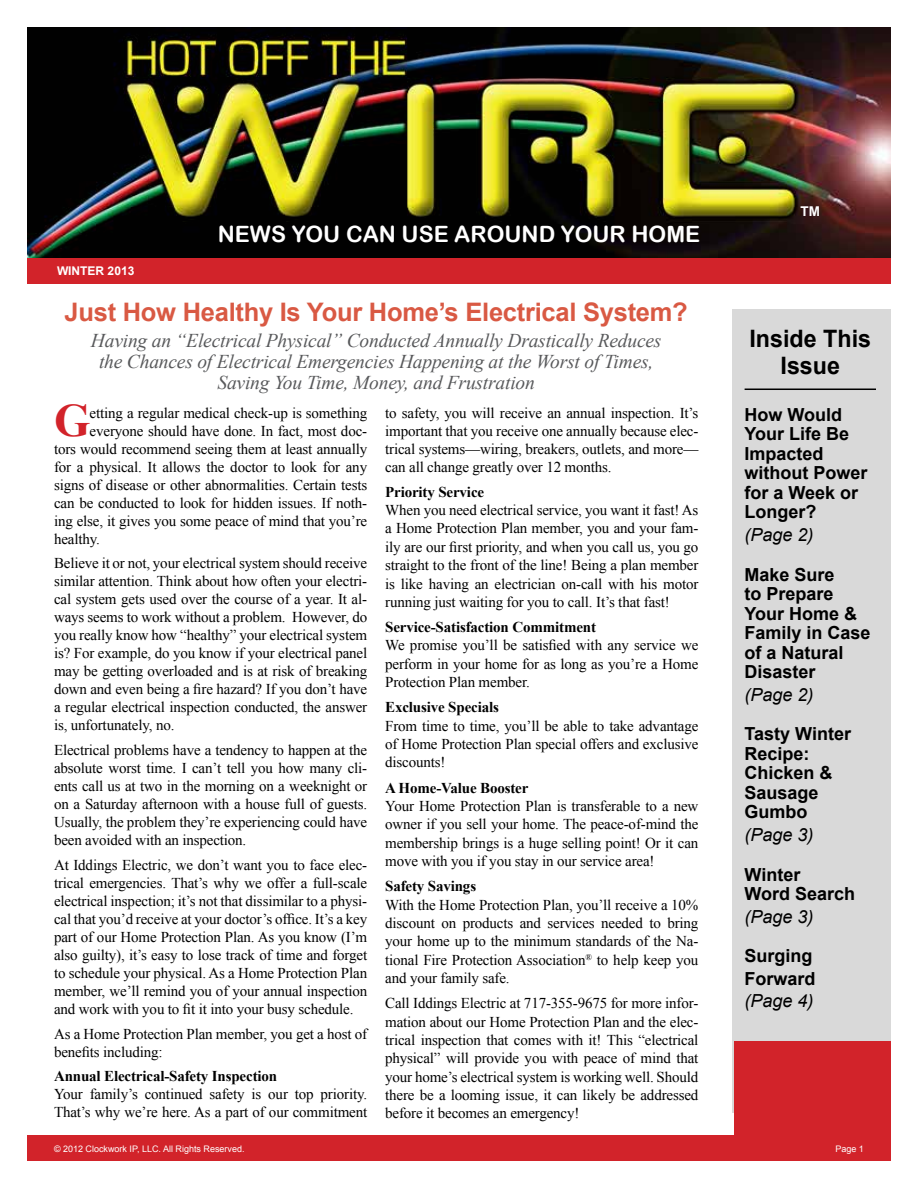
<style>
.page{position:relative;width:918px;height:1188px;background:#fff}
.page>*{position:absolute;margin:0;border:0;box-sizing:border-box;transform-origin:0 0}
.t1{font:700 46.35px "Times New Roman";color:#d2232a}
.t2{font:700 25.5px "Arial";letter-spacing:-.01em;color:#d95943}
.t3{font:700 24px/27px "Arial";color:#000;text-align:center}
.t4{font:22.5px "Arial Rounded MT Bold";color:#fff}
.t5{font:italic 19.5px/21px "Times New Roman";letter-spacing:-.01em;color:#58595b;text-align:center}
.t6{font:700 18px/19.5px "Arial";color:#000}
.t7{font:italic 18px "Arial";color:#000}
.t8{font:15px/18px "Times New Roman";letter-spacing:-.01em;color:#000;text-align:justify}
.t9{font:700 15px "Times New Roman";letter-spacing:-.01em;color:#000}
.t10{font:700 13.5px "Arial";color:#fff}
.t11{font:700 12px "Arial";color:#fff}
.t12{font:9px "Arial";color:#fff}
</style>
<div class="page">
<div style="left:27px;top:1136px;width:864px;height:25px;background:#d2232a"></div>
<div style="left:732px;top:309px;width:159px;height:803px;background:#d9d9d9"></div>
<hr style="left:745px;top:389px;width:131px;height:1px;background:#000">
<img style="left:27px;top:27px;width:864px;height:231px">
<div style="left:27px;top:258px;width:864px;height:26px;background:#d2232a"></div>
<div style="left:734px;top:1041px;width:157px;height:120px;background:#d2232a"></div>
<p class="t11" style="left:57px;top:263px;width:79px">WINTER 2013</p>
<h3 class="t4" style="left:218px;top:220px;width:484px">NEWS YOU CAN USE AROUND YOUR HOME</h3>
<h2 class="t2" style="left:65px;top:295px;width:625px">Just How Healthy Is Your Home’s Electrical System?</h2>
<h3 class="t5" style="left:91px;top:329px;width:572px">Having an “Electrical Physical” Conducted Annually Drastically Reduces the Chances of Electrical Emergencies Happening at the Worst of Times,<br>Saving You Time, Money, and Frustration</h3>
<h1 class="t1" style="left:54px;top:388px;width:38px">G</h1>
<p class="t8" style="left:90px;top:403px;width:279px">etting a regular medical check-up is something</p>
<p class="t8" style="left:90px;top:421px;width:279px">everyone should have done. In fact, most doc-</p>
<p class="t8" style="left:54px;top:439px;width:315px">tors would recommend seeing them at least annually</p>
<p class="t8" style="left:54px;top:457px;width:315px">for a physical. It allows the doctor to look for any</p>
<p class="t8" style="left:54px;top:475px;width:315px">signs of disease or other abnormalities. Certain tests</p>
<p class="t8" style="left:54px;top:493px;width:315px">can be conducted to look for hidden issues. If noth-</p>
<p class="t8" style="left:54px;top:511px;width:315px">ing else, it gives you some peace of mind that you’re</p>
<p class="t8" style="left:54px;top:529px;width:47px">healthy.</p>
<p class="t8" style="left:54px;top:554px;width:315px">Believe it or not, your electrical system should receive similar attention. Think about how often your electri&shy;cal system gets used over the course of a year. It al&shy;ways seems to work without a problem. However, do you really know how “healthy” your electrical system is? For example, do you know if your electrical panel may be getting overloaded and is at risk of breaking down and even being a fire hazard? If you don’t have a regular electrical inspection conducted, the answer is, unfortunately, no.</p>
<p class="t8" style="left:54px;top:741px;width:315px">Electrical problems have a tendency to happen at the absolute worst time. I can’t tell you how many cli&shy;ents call us at two in the morning on a weeknight or on a Saturday afternoon with a house full of guests.<br>Usually, the problem they’re experiencing could have been avoided with an inspection.</p>
<p class="t8" style="left:54px;top:856px;width:315px">At Iddings Electric, we don’t want you to face elec&shy;trical emergencies. That’s why we offer a full-scale electrical inspection; it’s not that dissimilar to a physi&shy;cal that you’d receive at your doctor’s office. It’s a key part of our Home Protection Plan. As you know (I’m also guilty), it’s easy to lose track of time and forget to schedule your physical. As a Home Protection Plan member, we’ll remind you of your annual inspection and work with you to fit it into your busy schedule.</p>
<p class="t8" style="left:54px;top:1024px;width:315px">As a Home Protection Plan member, you get a host of benefits including:</p>
<p class="t9" style="left:54px;top:1066px;width:225px">Annual Electrical-Safety Inspection</p>
<p class="t8" style="left:54px;top:1085px;width:315px">Your family’s continued safety is our top priority.<br>That’s why we’re here. As a part of our commitment</p>
<p class="t8" style="left:385px;top:403px;width:315px">to safety, you will receive an annual inspection. It’s important that you receive one annually because elec&shy;trical systems—wiring, breakers, outlets, and more— can all change greatly over 12 months.</p>
<p class="t9" style="left:385px;top:481px;width:100px">Priority Service</p>
<p class="t8" style="left:385px;top:501px;width:315px">When you need electrical service, you want it fast! As a Home Protection Plan member, you and your fam&shy;ily are our first priority, and when you call us, you go straight to the front of the line! Being a plan member is like having an electrician on-call with his motor running just waiting for you to call. It’s that fast!</p>
<p class="t9" style="left:385px;top:617px;width:212px">Service-Satisfaction Commitment</p>
<p class="t8" style="left:385px;top:636px;width:315px">We promise you’ll be satisfied with any service we perform in your home for as long as you’re a Home Protection Plan member.</p>
<p class="t9" style="left:385px;top:697px;width:115px">Exclusive Specials</p>
<p class="t8" style="left:385px;top:716px;width:315px">From time to time, you’ll be able to take advantage of Home Protection Plan special offers and exclusive discounts!</p>
<p class="t9" style="left:385px;top:777px;width:145px">A Home-Value Booster</p>
<p class="t8" style="left:385px;top:797px;width:315px">Your Home Protection Plan is transferable to a new owner if you sell your home. The peace-of-mind the membership brings is a huge selling point! Or it can move with you if you stay in our service area!</p>
<p class="t9" style="left:385px;top:876px;width:92px">Safety Savings</p>
<p class="t8" style="left:385px;top:895px;width:315px">With the Home Protection Plan, you’ll receive a 10% discount on products and services needed to bring your home up to the minimum standards of the Na&shy;tional Fire Protection Association<sup>®</sup> to help keep you and your family safe.</p>
<p class="t8" style="left:385px;top:994px;width:315px">Call Iddings Electric at 717-355-9675 for more infor&shy;mation about our Home Protection Plan and the elec&shy;trical inspection that comes with it! This “electrical physical” will provide you with peace of mind that your home’s electrical system is working well. Should there be a looming issue, it can likely be addressed before it becomes an emergency!</p>
<p class="t10" style="left:801px;top:202px;width:21px">TM</p>
<h3 class="t3" style="left:750px;top:326px;width:123px">Inside This<br>Issue</h3>
<p class="t6" style="left:745px;top:405px;width:125px">How Would<br>Your Life Be<br>Impacted without Power for a Week or<br>Longer?</p>
<p class="t7" style="left:745px;top:523px;width:71px">(Page 2)</p>
<p class="t6" style="left:745px;top:565px;width:128px">Make Sure<br>to Prepare<br>Your Home &amp;<br>Family in Case of a Natural<br>Disaster</p>
<p class="t7" style="left:745px;top:683px;width:71px">(Page 2)</p>
<p class="t6" style="left:745px;top:725px;width:108px">Tasty Winter<br>Recipe:<br>Chicken &amp;<br>Sausage<br>Gumbo</p>
<p class="t7" style="left:745px;top:823px;width:71px">(Page 3)</p>
<p class="t6" style="left:745px;top:865px;width:112px">Winter<br>Word Search</p>
<p class="t7" style="left:745px;top:905px;width:71px">(Page 3)</p>
<p class="t6" style="left:745px;top:945px;width:73px;line-height:22.5px">Surging<br>Forward</p>
<p class="t7" style="left:745px;top:989px;width:71px">(Page 4)</p>
<p class="t12" style="left:54px;top:1143px;width:192px">© 2012 Clockwork IP, LLC. All Rights Reserved.</p>
<p class="t12" style="left:835px;top:1143px;width:30px">Page 1</p>
</div>
